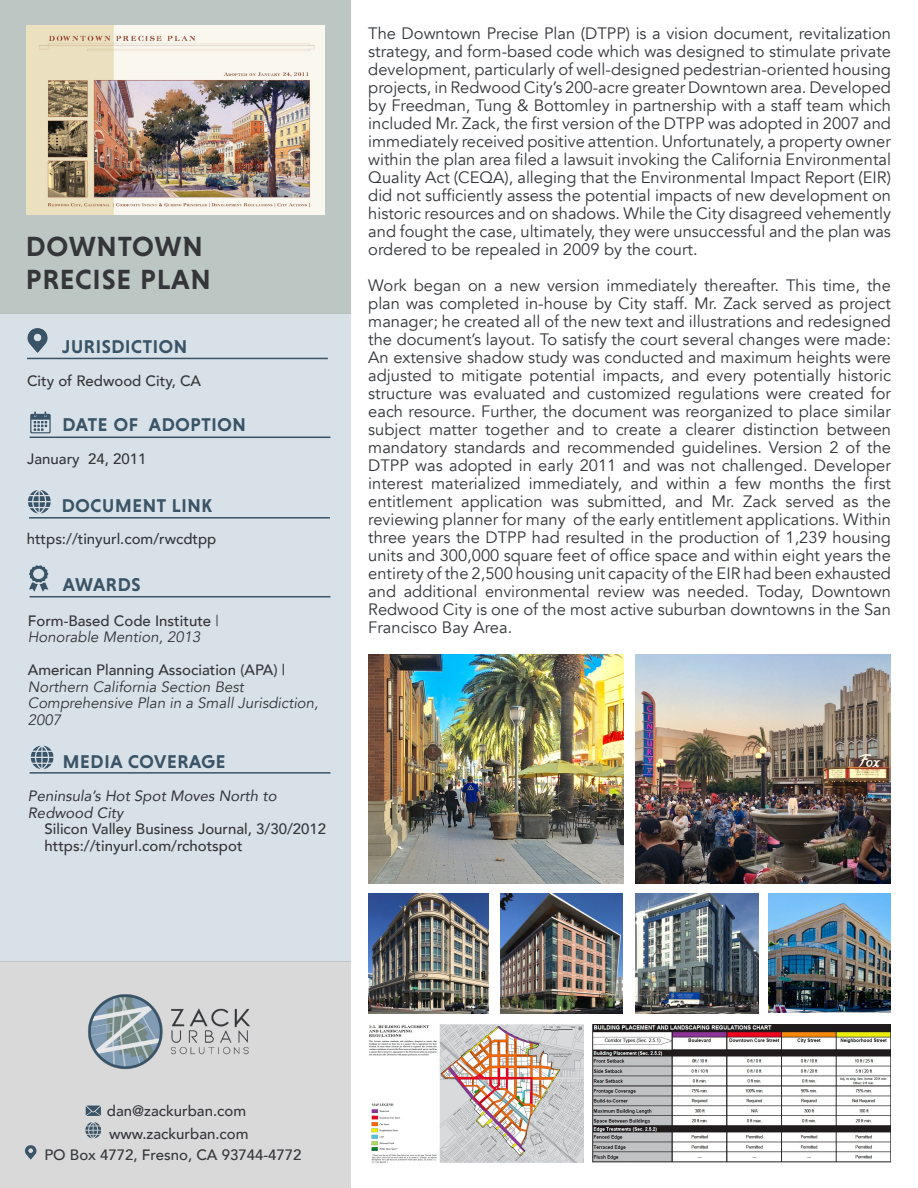
<style>
.page{position:relative;width:918px;height:1188px;background:#fff}
.page>*{position:absolute;margin:0;border:0;box-sizing:border-box;transform-origin:0 0}
.t1{font:36px "Niveau Grotesk Medium Small Caps";color:#343639}
.subheader{font:24px "Niveau Grotesk Medium Small Caps";color:#395367}
.t2{font:16.5px/18px "Avenir";color:#343639;text-align:justify}
.body_text{font:500 15px "Avenir";color:#343639}
.italic{font:500 15px "Avenir";color:#343639}
.body_text-2{font:italic 15px/16.5px "Avenir";color:#343639}
.body_text-3{font:italic 15px/16.5px "Avenir";color:#343639}
.s1{font-weight:400}
</style>
<div class="page">
<div style="left:0;top:313px;width:351px;height:648px;background:#d9e1e8"></div>
<div style="left:0;top:961px;width:351px;height:227px;background:#d9d9da"></div>
<div style="left:0;top:0;width:351px;height:313px;background:#bcc6c3"></div>
<img style="left:88px;top:994px;width:162px;height:76px">
<img style="left:369px;top:1025px;width:214px;height:138px">
<img style="left:592px;top:1025px;width:299px;height:138px">
<img style="left:27px;top:26px;width:298px;height:189px">
<svg style="left:30px;top:411px;width:21px;height:22px"></svg>
<img style="left:368px;top:654px;width:256px;height:230px">
<hr style="left:27px;top:358px;width:301px;height:1px;background:#395367">
<hr style="left:30px;top:772px;width:300px;height:2px;background:#395367">
<svg style="left:29px;top:565px;width:20px;height:26px"></svg>
<hr style="left:30px;top:596px;width:300px;height:1px;background:#395367">
<hr style="left:30px;top:437px;width:300px;height:1px;background:#395367">
<hr style="left:29px;top:517px;width:301px;height:2px;background:#395367">
<img style="left:636px;top:654px;width:255px;height:230px">
<img style="left:368px;top:894px;width:120px;height:120px">
<img style="left:501px;top:894px;width:122px;height:120px">
<img style="left:636px;top:894px;width:122px;height:120px">
<img style="left:768px;top:894px;width:123px;height:119px">
<svg style="left:85px;top:1122px;width:16px;height:16px"></svg>
<svg style="left:86px;top:1106px;width:15px;height:10px"></svg>
<svg style="left:25px;top:1145px;width:12px;height:15px"></svg>
<svg style="left:31px;top:746px;width:22px;height:23px"></svg>
<svg style="left:27px;top:328px;width:21px;height:25px"></svg>
<svg style="left:28px;top:490px;width:23px;height:23px"></svg>
<p class="t1" style="left:26px;top:223px;width:179px">downtown</p>
<p class="t1" style="left:26px;top:256px;width:187px">precise plan</p>
<p class="subheader" style="left:62px;top:331px;width:127px">jurisdiction</p>
<p class="body_text" style="left:27px;top:368px;width:176px">City of Redwood City, CA</p>
<p class="subheader" style="left:62px;top:410px;width:186px">date of adoption</p>
<p class="italic" style="left:27px;top:446px;width:121px">January 24, 2011</p>
<p class="subheader" style="left:61px;top:490px;width:152px">document link</p>
<p class="italic" style="left:27px;top:526px;width:191px">https://tinyurl.com/rwcdtpp</p>
<p class="subheader" style="left:62px;top:570px;width:80px">awards</p>
<p class="body_text" style="left:28px;top:607px;width:192px">Form-Based Code Institute <span class="s1">|</span></p>
<p class="body_text-2" style="left:28px;top:629px;width:174px">Honorable Mention, 2013</p>
<p class="body_text" style="left:28px;top:657px;width:259px">American Planning Association (APA) |</p>
<p class="body_text-2" style="left:28px;top:678px;width:292px">Northern California Section Best<br>Comprehensive Plan in a Small Jurisdiction,<br>2007</p>
<p class="subheader" style="left:63px;top:746px;width:165px">media coverage</p>
<p class="body_text-3" style="left:28px;top:787px;width:250px">Peninsula’s Hot Spot Moves North to<br>Redwood City</p>
<p class="body_text" style="left:45px;top:816px;width:283px">Silicon Valley Business Journal, 3/30/2012</p>
<p class="body_text" style="left:45px;top:832px;width:200px">https://tinyurl.com/rchotspot</p>
<p class="t2" style="left:368px;top:25px;width:524px">The Downtown Precise Plan (DTPP) is a vision document, revitalization strategy, and form-based code which was designed to stimulate private development, particularly of well-designed pedestrian-oriented housing projects, in Redwood City’s 200-acre greater Downtown area. Developed by Freedman, Tung &amp; Bottomley in partnership with a staff team which included Mr. Zack, the first version of the DTPP was adopted in 2007 and immediately received positive attention. Unfortunately, a property owner within the plan area filed a lawsuit invoking the California Environmental Quality Act (CEQA), alleging that the Environmental Impact Report (EIR) did not sufficiently assess the potential impacts of new development on historic resources and on shadows. While the City disagreed vehemently and fought the case, ultimately, they were unsuccessful and the plan was ordered to be repealed in 2009 by the court.</p>
<p class="t2" style="left:368px;top:277px;width:524px">Work began on a new version immediately thereafter. This time, the plan was completed in-house by City staff. Mr. Zack served as project manager; he created all of the new text and illustrations and redesigned the document’s layout. To satisfy the court several changes were made:<br>An extensive shadow study was conducted and maximum heights were adjusted to mitigate potential impacts, and every potentially historic structure was evaluated and customized regulations were created for each resource. Further, the document was reorganized to place similar subject matter together and to create a clearer distinction between mandatory standards and recommended guidelines. Version 2 of the DTPP was adopted in early 2011 and was not challenged. Developer interest materialized immediately, and within a few months the first entitlement application was submitted, and Mr. Zack served as the reviewing planner for many of the early entitlement applications. Within three years the DTPP had resulted in the production of 1,239 housing units and 300,000 square feet of office space and within eight years the entirety of the 2,500 housing unit capacity of the EIR had been exhausted and additional environmental review was needed. Today, Downtown Redwood City is one of the most active suburban downtowns in the San Francisco Bay Area.</p>
<p class="italic" style="left:107px;top:1097px;width:141px">dan@zackurban.com</p>
<p class="italic" style="left:44px;top:1142px;width:259px">PO Box 4772, Fresno, CA 93744-4772</p>
<p class="italic" style="left:109px;top:1120px;width:141px">www.zackurban.com</p>
</div>
